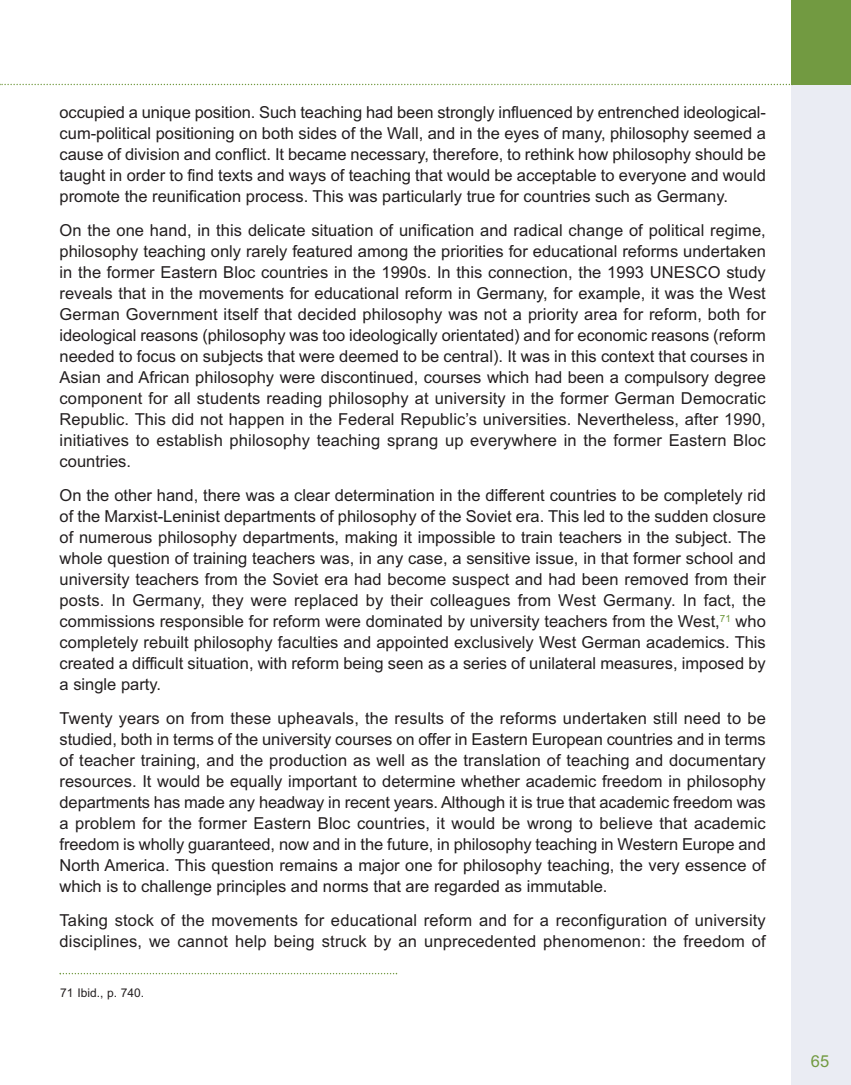
<style>
.page{position:relative;width:851px;height:1085px;background:#fff}
.page>*{position:absolute;margin:0;border:0;box-sizing:border-box;transform-origin:0 0}
.t1{font:16.5px/21px "Arial";letter-spacing:.01em;color:#231f20;text-align:justify}
.t2{font:16.5px "Arial";color:#729a41}
.t3{font:12px "Arial";color:#231f20}
</style>
<div class="page">
<div style="left:791px;top:0;width:59px;height:1084px;background:#eaecf3"></div>
<div style="left:791px;top:0;width:59px;height:85px;background:#729a41"></div>
<svg style="left:0;top:84px;width:790px;height:1px"></svg>
<svg style="left:60px;top:972px;width:337px;height:2px"></svg>
<p class="t1" style="left:60px;top:102px;width:707px">occupied a unique position. Such teaching had been strongly influenced by entrenched ideological&shy;cum-political positioning on both sides of the Wall, and in the eyes of many, philosophy seemed a cause of division and conflict. It became necessary, therefore, to rethink how philosophy should be taught in order to find texts and ways of teaching that would be acceptable to everyone and would promote the reunification process. This was particularly true for countries such as Germany.</p>
<p class="t1" style="left:60px;top:220px;width:707px">On the one hand, in this delicate situation of unification and radical change of political regime, philosophy teaching only rarely featured among the priorities for educational reforms undertaken in the former Eastern Bloc countries in the 1990s. In this connection, the 1993 UNESCO study reveals that in the movements for educational reform in Germany, for example, it was the West German Government itself that decided philosophy was not a priority area for reform, both for ideological reasons (philosophy was too ideologically orientated) and for economic reasons (reform needed to focus on subjects that were deemed to be central). It was in this context that courses in Asian and African philosophy were discontinued, courses which had been a compulsory degree component for all students reading philosophy at university in the former German Democratic Republic. This did not happen in the Federal Republic’s universities. Nevertheless, after 1990, initiatives to establish philosophy teaching sprang up everywhere in the former Eastern Bloc countries.</p>
<p class="t1" style="left:60px;top:485px;width:707px">On the other hand, there was a clear determination in the different countries to be completely rid of the Marxist-Leninist departments of philosophy of the Soviet era. This led to the sudden closure of numerous philosophy departments, making it impossible to train teachers in the subject. The whole question of training teachers was, in any case, a sensitive issue, in that former school and university teachers from the Soviet era had become suspect and had been removed from their posts. In Germany, they were replaced by their colleagues from West Germany. In fact, the commissions responsible for reform were dominated by university teachers from the West,<sup>71</sup> who completely rebuilt philosophy faculties and appointed exclusively West German academics. This created a difficult situation, with reform being seen as a series of unilateral measures, imposed by a single party.</p>
<p class="t1" style="left:60px;top:707px;width:707px">Twenty years on from these upheavals, the results of the reforms undertaken still need to be studied, both in terms of the university courses on offer in Eastern European countries and in terms of teacher training, and the production as well as the translation of teaching and documentary resources. It would be equally important to determine whether academic freedom in philosophy departments has made any headway in recent years. Although it is true that academic freedom was a problem for the former Eastern Bloc countries, it would be wrong to believe that academic freedom is wholly guaranteed, now and in the future, in philosophy teaching in Western Europe and North America. This question remains a major one for philosophy teaching, the very essence of which is to challenge principles and norms that are regarded as immutable.</p>
<p class="t1" style="left:60px;top:909px;width:707px">Taking stock of the movements for educational reform and for a reconfiguration of university disciplines, we cannot help being struck by an unprecedented phenomenon: the freedom of</p>
<p class="t3" style="left:60px;top:986px;width:85px">71 Ibid., p. 740.</p>
<p class="t2" style="left:810px;top:1051px;width:20px">65</p>
</div>
